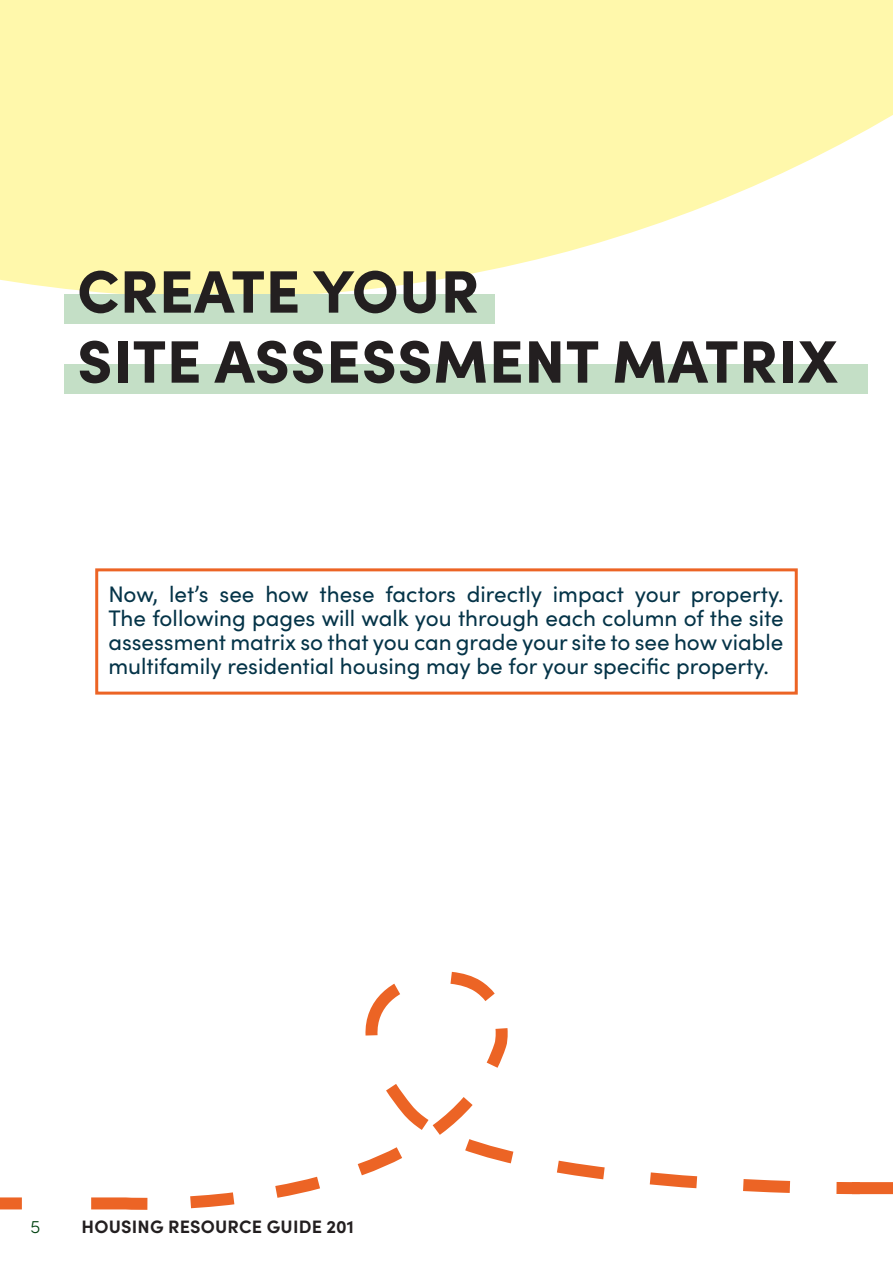
<style>
.page{position:relative;width:893px;height:1263px;background:#fff}
.page>*{position:absolute;margin:0;border:0;box-sizing:border-box;transform-origin:0 0}
.t1{font:900 60px "Sofia Pro";letter-spacing:.01em;color:#231f20}
.t2{font:22.5px/24px "Sofia Pro";color:#053448;text-align:justify}
.t3{font:700 18px "Sofia Pro";letter-spacing:.01em;color:#231f20}
.t4{font:300 18px "Sofia Pro";color:#004211}
</style>
<div class="page">
<svg style="left:0;top:0;width:893px;height:298px;background:#fff9b7"></svg>
<div style="left:64px;top:294px;width:430px;height:30px;background:#c4dfc6"></div>
<div style="left:64px;top:364px;width:803px;height:30px;background:#c4dfc6"></div>
<div style="left:852px;top:1182px;width:41px;height:12px;background:#ec6425"></div>
<svg style="left:0;top:971px;width:872px;height:239px"></svg>
<div style="left:95px;top:568px;width:703px;height:127px;border:3px solid #ec6425"></div>
<h1 class="t1" style="left:77px;top:244px;width:404px">CREATE YOUR</h1>
<h1 class="t1" style="left:77px;top:314px;width:762px">SITE ASSESSMENT MATRIX</h1>
<p class="t2" style="left:108px;top:581px;width:677px">Now, let’s see how these factors directly impact your property.<br>The following pages will walk you through each column of the site assessment matrix so that you can grade your site to see how viable multifamily residential housing may be for your specific property.</p>
<p class="t4" style="left:31px;top:1214px;width:11px">5</p>
<p class="t3" style="left:82px;top:1213px;width:274px">HOUSING RESOURCE GUIDE 201</p>
</div>
